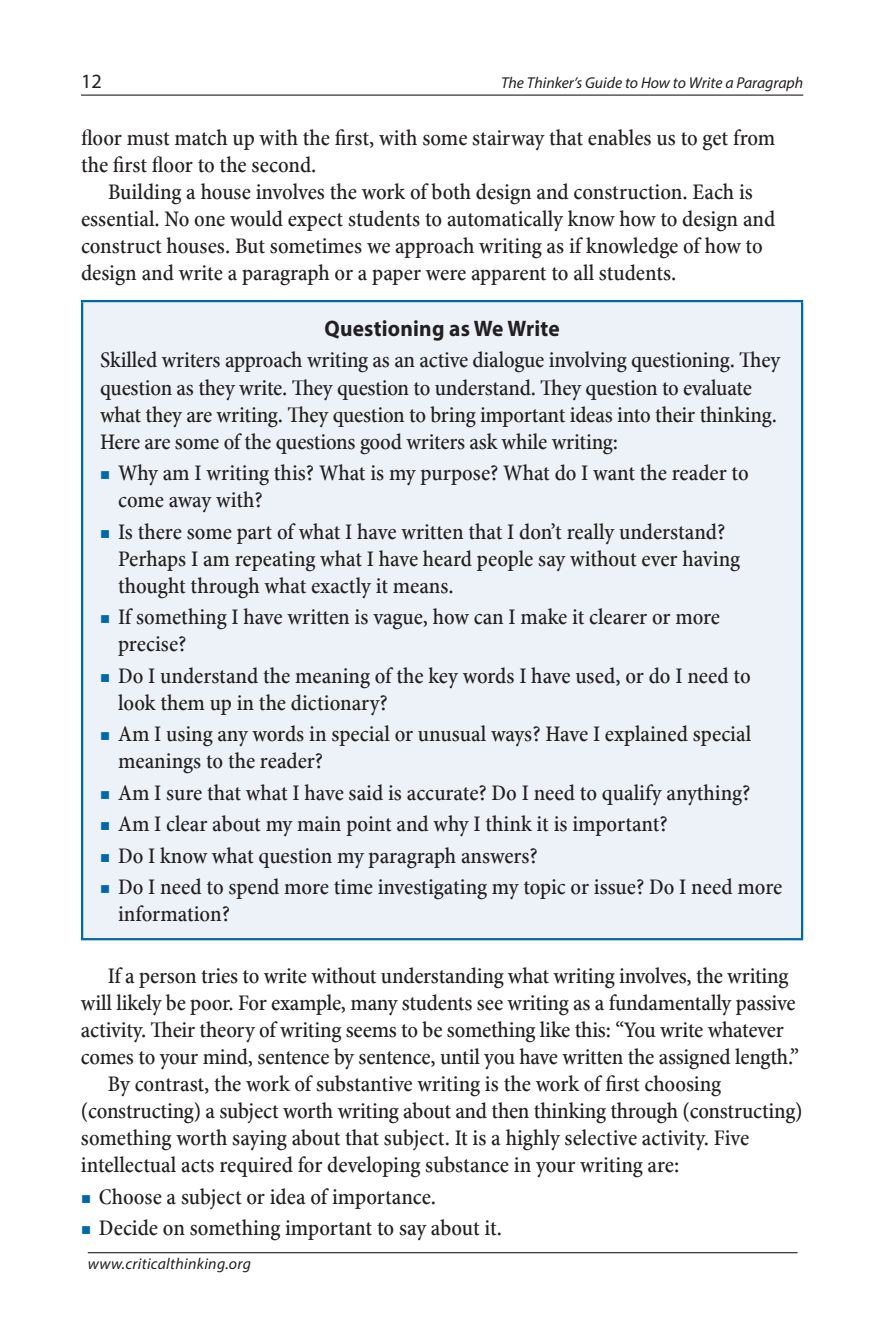
<style>
.page{position:relative;width:891px;height:1337px;background:#fff}
.page>*{position:absolute;margin:0;border:0;box-sizing:border-box;transform-origin:0 0}
.t1{font:22.5px/27px "Minion Pro Medium Cn Capt";letter-spacing:-.005em;color:#231f20}
.t2{font:700 22.5px "Myriad Pro";letter-spacing:.01em;color:#231f20;scale:.95 1}
.t3{font:20.25px "Myriad Pro";color:#231f20}
.t4{font:italic 15.75px "Myriad Pro";color:#231f20}
.t5{font:italic 15.75px "Myriad Pro";letter-spacing:.02em;color:#231f20}
.s1{color:#0068a9}
</style>
<div class="page">
<hr style="left:81px;top:94px;width:722px;height:2px;background:#231f20">
<hr style="left:88px;top:1252px;width:710px;height:1px;background:#231f20">
<div style="left:82px;top:301px;width:720px;height:638px;background:#edf2f8"></div>
<hr style="left:81px;top:300px;width:722px;height:2px;background:#0068a9">
<hr style="left:81px;top:302px;width:2px;height:636px;background:#0068a9">
<hr style="left:801px;top:302px;width:2px;height:636px;background:#0068a9">
<hr style="left:81px;top:938px;width:722px;height:2px;background:#0068a9">
<p class="t3" style="left:81px;top:68px;width:22px">12</p>
<p class="t4" style="left:501px;top:73px;width:304px">The Thinker’s Guide to How to Write a Paragraph</p>
<p class="t1" style="left:81px;top:125px;width:696px">floor must match up with the first, with some stairway that enables us to get from the first floor to the second.</p>
<p class="t1" style="left:81px;top:179px;width:696px;text-indent:27px">Building a house involves the work of both design and construction. Each is essential. No one would expect students to automatically know how to design and construct houses. But sometimes we approach writing as if knowledge of how to design and write a paragraph or a paper were apparent to all students.</p>
<p class="t2" style="left:324px;top:314px;width:249px">Questioning as We Write</p>
<p class="t1" style="left:100px;top:348px;width:682px">Skilled writers approach writing as an active dialogue involving questioning. They question as they write. They question to understand. They question to evaluate what they are writing. They question to bring important ideas into their thinking.<br>Here are some of the questions good writers ask while writing:</p>
<p class="t1" style="left:118px;top:460px;width:632px;text-indent:-18px"><span class="s1">■</span> Why am I writing this? What is my purpose? What do I want the reader to come away with?</p>
<p class="t1" style="left:118px;top:519px;width:624px;text-indent:-18px"><span class="s1">■</span> Is there some part of what I have written that I don’t really understand?<br>Perhaps I am repeating what I have heard people say without ever having thought through what exactly it means.</p>
<p class="t1" style="left:118px;top:604px;width:604px;text-indent:-18px"><span class="s1">■</span> If something I have written is vague, how can I make it clearer or more precise?</p>
<p class="t1" style="left:118px;top:663px;width:634px;text-indent:-18px"><span class="s1">■</span> Do I understand the meaning of the key words I have used, or do I need to look them up in the dictionary?</p>
<p class="t1" style="left:118px;top:721px;width:635px;text-indent:-18px"><span class="s1">■</span> Am I using any words in special or unusual ways? Have I explained special meanings to the reader?</p>
<p class="t1" style="left:100px;top:780px;width:652px"><span class="s1">■</span> Am I sure that what I have said is accurate? Do I need to qualify anything?</p>
<p class="t1" style="left:100px;top:811px;width:569px"><span class="s1">■</span> Am I clear about my main point and why I think it is important?</p>
<p class="t1" style="left:100px;top:843px;width:439px"><span class="s1">■</span> Do I know what question my paragraph answers?</p>
<p class="t1" style="left:118px;top:874px;width:666px;text-indent:-18px"><span class="s1">■</span> Do I need to spend more time investigating my topic or issue? Do I need more information?</p>
<p class="t1" style="left:108px;top:963px;width:682px">If a person tries to write without understanding what writing involves, the writing</p>
<p class="t1" style="left:81px;top:990px;width:716px">will likely be poor. For example, many students see writing as a fundamentally passive</p>
<p class="t1" style="left:81px;top:1017px;width:704px">activity. Their theory of writing seems to be something like this: “You write whatever</p>
<p class="t1" style="left:81px;top:1044px;width:720px">comes to your mind, sentence by sentence, until you have written the assigned length.”</p>
<p class="t1" style="left:108px;top:1071px;width:615px">By contrast, the work of substantive writing is the work of first choosing</p>
<p class="t1" style="left:81px;top:1098px;width:723px">(constructing) a subject worth writing about and then thinking through (constructing)</p>
<p class="t1" style="left:81px;top:1125px;width:670px">something worth saying about that subject. It is a highly selective activity. Five</p>
<p class="t1" style="left:81px;top:1152px;width:600px">intellectual acts required for developing substance in your writing are:</p>
<p class="t1" style="left:81px;top:1184px;width:357px"><span class="s1">■</span> Choose a subject or idea of importance.</p>
<p class="t1" style="left:81px;top:1215px;width:423px"><span class="s1">■</span> Decide on something important to say about it.</p>
<p class="t5" style="left:88px;top:1254px;width:165px">www.criticalthinking.org</p>
</div>
